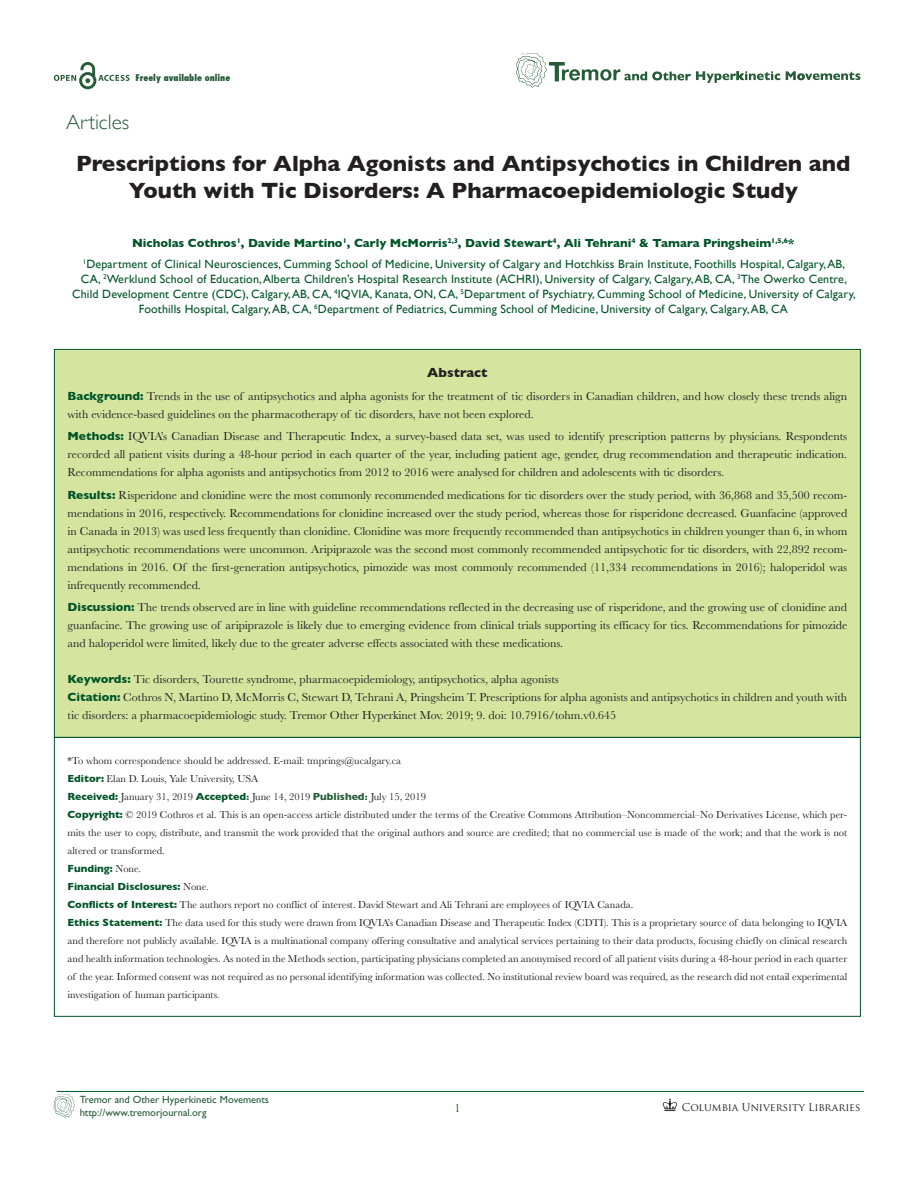
<style>
.page{position:relative;width:918px;height:1188px;background:#fff}
.page>*{position:absolute;margin:0;border:0;box-sizing:border-box;transform-origin:0 0}
.AT{font:700 22.5px/27px "Gill Sans";color:#231f20;text-align:center}
.Review{font:300 21px "Gill Sans";color:#275c39}
.Abs_head{font:700 13.5px "Gill Sans";color:#231f20}
.ABS{font:12px/18px "Baskerville";color:#231f20;text-align:justify}
.Aff{font:12px/15px "Gill Sans";letter-spacing:.01em;color:#005428;text-align:center}
.AU{font:700 12px "Gill Sans";color:#005428}
.Keywords{font:12px "Baskerville";color:#231f20}
.t1{font:12px "Baskerville";color:#005428}
.Copyright{font:10.5px/18px "Baskerville";color:#231f20;text-align:justify}
.t2{font:10.5px/12.6px "Gill Sans";color:#275c39}
.Copyright-2{font:700 10.5px "Gill Sans";color:#005428}
.t3{font:10.5px "Trajan Pro";color:#231f20}
.t4{font:800 condensed 9px "Futura Std";color:#275c39}
.s1{font-family:"Gill Sans";font-weight:700;color:#005428}
.s2{font-weight:700;color:#005428}
.s3{font-family:"Gill Sans";font-weight:700;color:#275c39}
.s4{font-family:"Baskerville";font-weight:400;color:#231f20}
</style>
<div class="page">
<hr style="left:57px;top:1091px;width:807px;height:1px;background:#005428">
<svg style="left:663px;top:1099px;width:14px;height:12px"></svg>
<svg style="left:54px;top:62px;width:76px;height:27px"></svg>
<svg style="left:786px;top:71px;width:74px;height:9px"></svg>
<svg style="left:516px;top:53px;width:264px;height:34px"></svg>
<svg style="left:54px;top:1094px;width:21px;height:24px"></svg>
<div style="left:54px;top:349px;width:806px;height:388px;background:#d5e5a0"></div>
<p class="t4" style="left:135px;top:72px;width:97px">Freely available online</p>
<p class="Review" style="left:66px;top:106px;width:65px">Articles</p>
<p class="AT" style="left:76px;top:150px;width:776px">Prescriptions for Alpha Agonists and Antipsychotics in Children and<br>Youth with Tic Disorders: A Pharmacoepidemiologic Study</p>
<p class="AU" style="left:132px;top:233px;width:664px">Nicholas Cothros<sup>1</sup>, Davide Martino<sup>1</sup>, Carly McMorris<sup>2,3</sup>, David Stewart<sup>4</sup>, Ali Tehrani<sup>4</sup> &amp; Tamara Pringsheim<sup>1,5,6</sup>*</p>
<p class="Aff" style="left:72px;top:256px;width:785px"><sup>1</sup>Department of Clinical Neurosciences, Cumming School of Medicine, University of Calgary and Hotchkiss Brain Institute, Foothills Hospital, Calgary, AB, CA, <sup>2</sup>Werklund School of Education, Alberta Children’s Hospital Research Institute (ACHRI), University of Calgary, Calgary, AB, CA, <sup>3</sup>The Owerko Centre, Child Development Centre (CDC), Calgary, AB, CA, <sup>4</sup>IQVIA, Kanata, ON, CA, <sup>5</sup>Department of Psychiatry, Cumming School of Medicine, University of Calgary, Foothills Hospital, Calgary, AB, CA, <sup>6</sup>Department of Pediatrics, Cumming School of Medicine, University of Calgary, Calgary, AB, CA</p>
<p class="Abs_head" style="left:427px;top:362px;width:62px">Abstract</p>
<p class="ABS" style="left:68px;top:387px;width:781px"><span class="s1">Background:</span> Trends in the use of antipsychotics and alpha agonists for the treatment of tic disorders in Canadian children, and how closely these trends align with evidence-based guidelines on the pharmacotherapy of tic disorders, have not been explored.</p>
<p class="ABS" style="left:68px;top:427px;width:781px"><span class="s1">Methods:</span> IQVIA’s Canadian Disease and Therapeutic Index, a survey-based data set, was used to identify prescription patterns by physicians. Respondents recorded all patient visits during a 48-hour period in each quarter of the year, including patient age, gender, drug recommendation and therapeutic indication.<br>Recommendations for alpha agonists and antipsychotics from 2012 to 2016 were analysed for children and adolescents with tic disorders.</p>
<p class="ABS" style="left:68px;top:486px;width:781px"><span class="s1">Results:</span> Risperidone and clonidine were the most commonly recommended medications for tic disorders over the study period, with 36,868 and 35,500 recom&shy;mendations in 2016, respectively. Recommendations for clonidine increased over the study period, whereas those for risperidone decreased. Guanfacine (approved in Canada in 2013) was used less frequently than clonidine. Clonidine was more frequently recommended than antipsychotics in children younger than 6, in whom antipsychotic recommendations were uncommon. Aripiprazole was the second most commonly recommended antipsychotic for tic disorders, with 22,892 recom&shy;mendations in 2016. Of the first-generation antipsychotics, pimozide was most commonly recommended (11,334 recommendations in 2016); haloperidol was infrequently recommended.</p>
<p class="ABS" style="left:68px;top:598px;width:781px"><span class="s1">Discussion:</span> The trends observed are in line with guideline recommendations reflected in the decreasing use of risperidone, and the growing use of clonidine and guanfacine. The growing use of aripiprazole is likely due to emerging evidence from clinical trials supporting its efficacy for tics. Recommendations for pimozide and haloperidol were limited, likely due to the greater adverse effects associated with these medications.</p>
<p class="Keywords" style="left:68px;top:672px;width:493px"><span class="s1">Keywords:</span> Tic disorders, Tourette syndrome, pharmacoepidemiology, antipsychotics, alpha agonists</p>
<p class="ABS" style="left:68px;top:688px;width:781px"><span class="s1">Citation:</span> Cothros N, Martino D, McMorris C, Stewart D, Tehrani A, Pringsheim T. Prescriptions for alpha agonists and antipsychotics in children and youth with tic disorders: a pharmacoepidemiologic study. Tremor Other Hyperkinet Mov. 2019; 9. doi: 10.7916/tohm.v0.645</p>
<p class="Copyright" style="left:68px;top:752px;width:335px">*To whom correspondence should be addressed. E-mail: tmprings@ucalgary.ca</p>
<p class="Copyright" style="left:68px;top:770px;width:192px"><span class="s1">Editor:</span> Elan D. Louis, Yale University, USA</p>
<p class="Copyright" style="left:68px;top:788px;width:360px"><span class="s1">Received:</span> January 31, 2019 <span class="s1">Accepted</span><span class="s2">:</span> June 14, 2019 <span class="s3">Published</span><span class="s2">:</span> July 15, 2019</p>
<p class="Copyright" style="left:68px;top:806px;width:781px"><span class="s1">Copyright:</span> © 2019 Cothros et al. This is an open-access article distributed under the terms of the Creative Commons Attribution–Noncommercial–No Derivatives License, which per&shy;mits the user to copy, distribute, and transmit the work provided that the original authors and source are credited; that no commercial use is made of the work; and that the work is not altered or transformed.</p>
<p class="Copyright-2" style="left:68px;top:860px;width:75px">Funding: <span class="s4">None.</span></p>
<p class="Copyright-2" style="left:68px;top:878px;width:143px">Financial Disclosures: <span class="s4">None.</span></p>
<p class="Copyright" style="left:68px;top:896px;width:567px"><span class="s1">Conflicts of Interest:</span> The authors report no conflict of interest. David Stewart and Ali Tehrani are employees of IQVIA Canada.</p>
<p class="Copyright" style="left:68px;top:914px;width:781px"><span class="s1">Ethics Statement:</span> The data used for this study were drawn from IQVIA’s Canadian Disease and Therapeutic Index (CDTI). This is a proprietary source of data belonging to IQVIA and therefore not publicly available. IQVIA is a multinational company offering consultative and analytical services pertaining to their data products, focusing chiefly on clinical research and health information technologies. As noted in the Methods section, participating physicians completed an anonymised record of all patient visits during a 48-hour period in each quarter of the year. Informed consent was not required as no personal identifying information was collected. No institutional review board was required, as the research did not entail experimental investigation of human participants.</p>
<p class="t2" style="left:80px;top:1093px;width:191px">Tremor and Other Hyperkinetic Movements http://www.tremorjournal.org</p>
<p class="t1" style="left:455px;top:1101px;width:7px">1</p>
<p class="t3" style="left:682px;top:1100px;width:180px">Columbia University Libraries</p>
</div>
